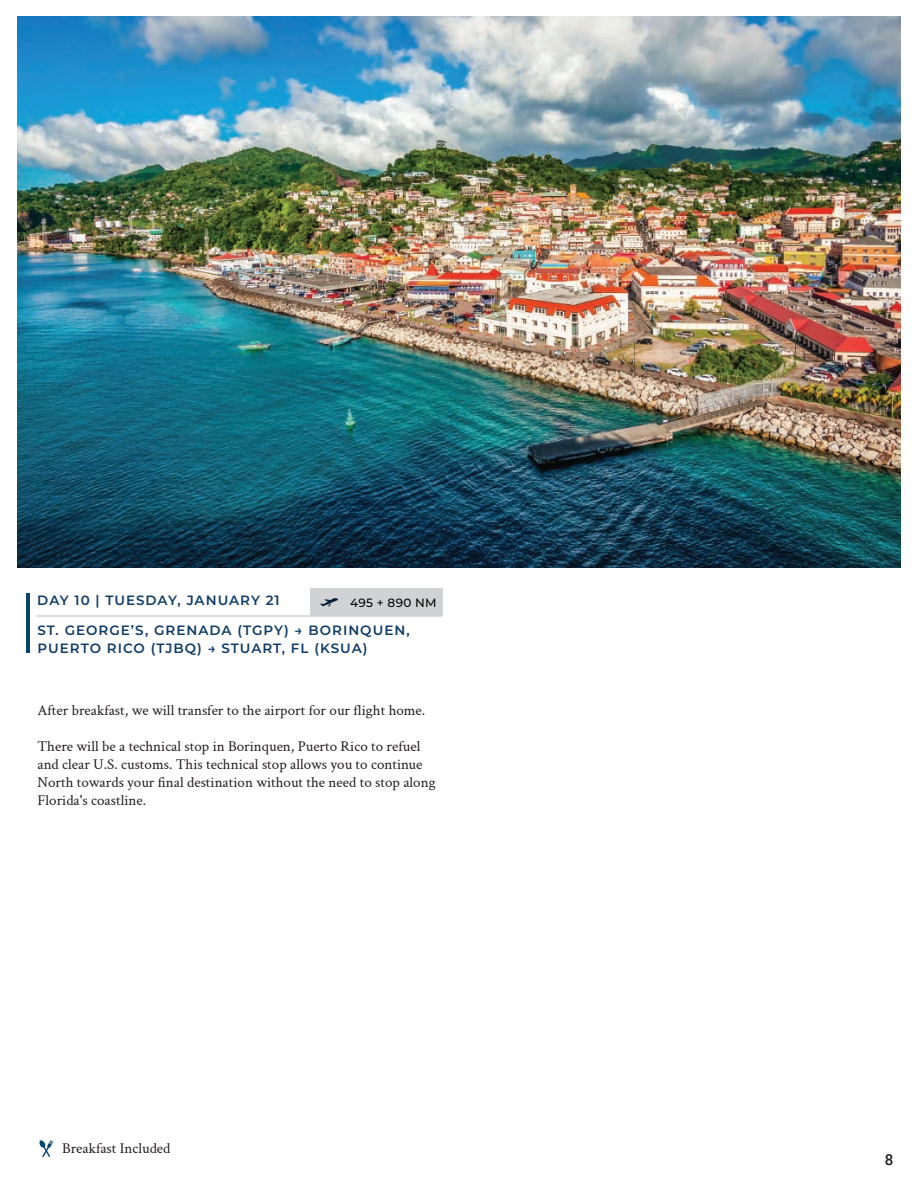
<style>
.page{position:relative;width:918px;height:1188px;background:#fff}
.page>*{position:absolute;margin:0;border:0;box-sizing:border-box;transform-origin:0 0}
.t1{font:500 15.15px "Roboto";color:#231f20}
.t2{font:15px/18px "Crimson Text";color:#221d1e}
.t3{font:600 13.5px/17.7px "Montserrat";letter-spacing:.075em;color:#103c66}
.t4{font:500 12px "Montserrat";letter-spacing:.025em;color:#050504}
</style>
<div class="page">
<hr style="left:37px;top:615px;width:405px;height:1px;background:#737373">
<hr style="left:27px;top:593px;width:3px;height:60px;background:#06446d">
<svg style="left:39px;top:1140px;width:14px;height:17px"></svg>
<div style="left:311px;top:589px;width:132px;height:27px;background:#d1d2d4"></div>
<svg style="left:320px;top:598px;width:18px;height:9px"></svg>
<img style="left:18px;top:16px;width:882px;height:551px">
<p class="t3" style="left:37px;top:590px;width:244px">DAY 10 | TUESDAY, JANUARY 21</p>
<p class="t4" style="left:350px;top:594px;width:88px">495 + 890 NM</p>
<p class="t3" style="left:38px;top:621px;width:374px">ST. GEORGE’S, GRENADA (TGPY) → BORINQUEN,<br>PUERTO RICO (TJBQ) → STUART, FL (KSUA)</p>
<p class="t2" style="left:37px;top:700px;width:389px">After breakfast, we will transfer to the airport for our flight home.</p>
<p class="t2" style="left:37px;top:736px;width:400px">There will be a technical stop in Borinquen, Puerto Rico to refuel and clear U.S. customs. This technical stop allows you to continue North towards your final destination without the need to stop along Florida's coastline.</p>
<p class="t2" style="left:62px;top:1139px;width:110px">Breakfast Included</p>
<p class="t1" style="left:885px;top:1149px;width:10px">8</p>
</div>
